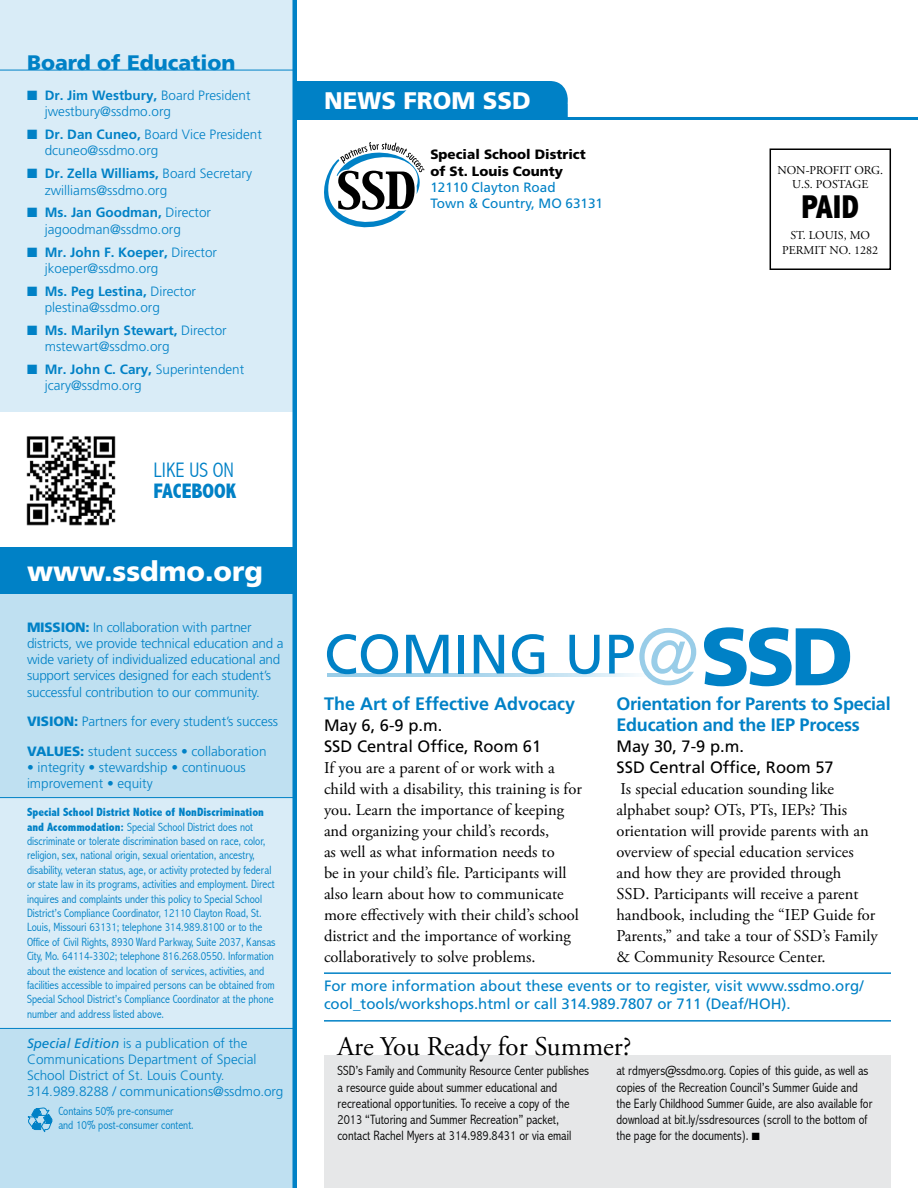
<style>
.page{position:relative;width:918px;height:1188px;background:#fff}
.page>*{position:absolute;margin:0;border:0;box-sizing:border-box;transform-origin:0 0}
.t1{font:55.5px "Frutiger";color:#0081c6}
.t2{font:800 condensed 33px "Abadi";color:#000}
.t3{font:900 27.75px "Frutiger";color:#fff}
.t4{font:27px "Adobe Garamond";color:#000}
.t5{font:900 24px "Frutiger";color:#fff}
.t6{font:900 21px "Frutiger";color:#0081c6}
.t7{font:300 condensed 21px "Abadi";color:#0081c6}
.t8{font:800 condensed 21px "Abadi";color:#0081c6}
.t9{font:700 18px/21px "Frutiger";letter-spacing:-.015em;color:#0081c6}
.t10{font:16.5px/21px "Adobe Garamond Pro";color:#000}
.t11{font:16.5px/21.1px "Frutiger";color:#000}
.t12{font:15px/18px "Frutiger";color:#0081c6}
.t13{font:300 13.5px/16.2px "Frutiger";color:#0081c6}
.t14{font:300 condensed 13.5px/16.2px "Abadi";color:#000}
.t15{font:900 13.5px/16.5px "Frutiger";color:#000}
.t16{font:13.5px/16.5px "Frutiger";color:#0081c6}
.t17{font:300 condensed 12px/14.4px "Abadi";color:#0081c6}
.t18{font:12px/14.4px "Adobe Garamond";color:#000;text-align:center}
.s1{font-weight:700}
.s2{font-weight:900}
.s3{font-weight:800}
.s4{font-weight:400;font-style:italic}
.s5{font-weight:300;font-size:79.5px;color:#99cde8}
.s6{font-weight:900;font-size:81.6px}
</style>
<div class="page">
<svg style="left:327px;top:673px;width:311px;height:4px"></svg>
<hr style="left:297px;top:117px;width:621px;height:3px;background:#0081c6">
<div style="left:0;top:0;width:297px;height:1188px;background:#d9ecf7"></div>
<svg style="left:324px;top:142px;width:100px;height:86px"></svg>
<hr style="left:0;top:70px;width:294px;height:1px;background:#0081c6">
<div style="left:297px;top:81px;width:271px;height:36px;background:#0081c6"></div>
<div style="left:770px;top:148px;width:121px;height:122px;border:2px solid #000"></div>
<div style="left:0;top:587px;width:297px;height:211px;background:#bfe0f1"></div>
<div style="left:0;top:1029px;width:297px;height:159px;background:#bfe0f1"></div>
<hr style="left:0;top:1028px;width:294px;height:1px;background:#0081c6">
<svg style="left:27px;top:1107px;width:26px;height:26px"></svg>
<hr style="left:0;top:797px;width:294px;height:1px;background:#0081c6">
<div style="left:0;top:413px;width:294px;height:136px;background:#fff"></div>
<div style="left:0;top:547px;width:295px;height:46px;background:#0081c6"></div>
<div style="left:292px;top:0;width:5px;height:1188px;background:#0081c6"></div>
<img style="left:26px;top:436px;width:90px;height:90px">
<hr style="left:324px;top:972px;width:567px;height:2px;background:#0081c6">
<hr style="left:324px;top:1020px;width:567px;height:2px;background:#0081c6">
<div style="left:324px;top:1055px;width:567px;height:133px;background:#e6e7e8"></div>
<h3 class="t6" style="left:27px;top:50px;width:210px">Board of Education</h3>
<p class="t13" style="left:45px;top:87px;width:207px;text-indent:-18px">■ <span class="s1">Dr. Jim Westbury,</span> Board President jwestbury@ssdmo.org</p>
<p class="t13" style="left:45px;top:126px;width:219px;text-indent:-18px">■ <span class="s1">Dr. Dan Cuneo,</span> Board Vice President dcuneo@ssdmo.org</p>
<p class="t13" style="left:45px;top:166px;width:209px;text-indent:-18px">■ <span class="s1">Dr. Zella Williams,</span> Board Secretary zwilliams@ssdmo.org</p>
<p class="t13" style="left:45px;top:205px;width:168px;text-indent:-18px">■ <span class="s1">Ms. Jan Goodman,</span> Director jagoodman@ssdmo.org</p>
<p class="t13" style="left:45px;top:244px;width:174px;text-indent:-18px">■ <span class="s1">Mr. John F. Koeper,</span> Director jkoeper@ssdmo.org</p>
<p class="t13" style="left:45px;top:283px;width:153px;text-indent:-18px">■ <span class="s1">Ms. Peg Lestina,</span> Director plestina@ssdmo.org</p>
<p class="t13" style="left:45px;top:322px;width:184px;text-indent:-18px">■ <span class="s1">Ms. Marilyn Stewart,</span> Director mstewart@ssdmo.org</p>
<p class="t13" style="left:45px;top:361px;width:201px;text-indent:-18px">■ <span class="s1">Mr. John C. Cary,</span> Superintendent jcary@ssdmo.org</p>
<h3 class="t7" style="left:154px;top:457px;width:82px">Like Us on</h3>
<h3 class="t8" style="left:154px;top:478px;width:84px">Facebook</h3>
<h3 class="t3" style="left:27px;top:554px;width:238px">www.ssdmo.org</h3>
<p class="t13" style="left:27px;top:619px;width:258px"><span class="s2">Mission:</span> In collaboration with partner districts, we provide technical education and a wide variety of individualized educational and support services designed for each student’s successful contribution to our community.</p>
<p class="t13" style="left:27px;top:707px;width:253px;line-height:29.7px"><span class="s2">Vision :</span> Partners for every student’s success<br><span class="s2">Values:</span> student success • collaboration</p>
<p class="t13" style="left:27px;top:759px;width:220px">• integrity • stewardship • continuous improvement • equity</p>
<p class="t17" style="left:27px;top:805px;width:250px"><span class="s3">Special School District Notice of NonDiscrimination and Accommodation:</span> Special School District does not discriminate or tolerate discrimination based on race, color, religion, sex, national origin, sexual orientation, ancestry, disability, veteran status, age, or activity protected by federal or state law in its programs, activities and employment. Direct inquires and complaints under this policy to Special School District’s Compliance Coordinator, 12110 Clayton Road, St.<br>Louis, Missouri 63131; telephone 314.989.8100 or to the Office of Civil Rights, 8930 Ward Parkway, Suite 2037, Kansas City, Mo. 64114-3302; telephone 816.268.0550. Information about the existence and location of services, activities, and facilities accessible to impaired persons can be obtained from Special School District’s Compliance Coordinator at the phone number and address listed above.</p>
<p class="t13" style="left:27px;top:1035px;width:258px"><span class="s4">Special Edition</span> is a publication of the Communications Department of Special School District of St. Louis County.<br>314.989.8288 / communications@ssdmo.org</p>
<p class="t17" style="left:58px;top:1105px;width:137px;line-height:13.5px">Contains 50% pre-consumer<br>and 10% post-consumer content.</p>
<h3 class="t5" style="left:324px;top:86px;width:208px">NEWS FROM SSD</h3>
<p class="t15" style="left:430px;top:146px;width:157px">Special School District of St. Louis County</p>
<p class="t16" style="left:430px;top:179px;width:174px">12110 Clayton Road<br>Town &amp; Country, MO 63131</p>
<p class="t18" style="left:777px;top:163px;width:107px">NON-PROFIT ORG.<br>U.S. POSTAGE</p>
<h2 class="t2" style="left:802px;top:188px;width:59px">PAID</h2>
<p class="t18" style="left:782px;top:229px;width:98px">ST. LOUIS, MO<br>PERMIT NO. 1282</p>
<h1 class="t1" style="left:324px;top:622px;width:531px">Com ing up<span class="s5">@</span> <span class="s6">SSD</span></h1>
<h3 class="t9" style="left:324px;top:693px;width:253px">The Art of Effective Advocacy</h3>
<p class="t11" style="left:324px;top:714px;width:219px">May 6, 6-9 p.m.<br>SSD Central Office, Room 61</p>
<p class="t10" style="left:324px;top:758px;width:259px">If you are a parent of or work with a child with a disability, this training is for you. Learn the importance of keeping and organizing your child’s records,<br>as well as what information needs to<br>be in your child’s file. Participants will also learn about how to communicate more effectively with their child’s school district and the importance of working collaboratively to solve problems.</p>
<h3 class="t9" style="left:616px;top:693px;width:276px">Orientation for Parents to Special<br>Education and the IEP Process</h3>
<p class="t11" style="left:616px;top:735px;width:219px">May 30, 7-9 p.m.<br>SSD Central Office, Room 57</p>
<p class="t10" style="left:616px;top:779px;width:263px">Is special education sounding like alphabet soup? OTs, PTs, IEPs? This orientation will provide parents with an overview of special education services and how they are provided through SSD. Participants will receive a parent handbook, including the “IEP Guide for Parents,” and take a tour of SSD’s Family &amp; Community Resource Center.</p>
<p class="t12" style="left:324px;top:976px;width:541px">For more information about these events or to register, visit www.ssdmo.org/ cool_tools/workshops.html or call 314.989.7807 or 711 (Deaf/HOH).</p>
<h3 class="t4" style="left:338px;top:1032px;width:296px">Are You Ready for Summer?</h3>
<p class="t14" style="left:338px;top:1063px;width:253px">SSD’s Family and Community Resource Center publishes a resource guide about summer educational and recreational opportunities. To receive a copy of the 2013 “Tutoring and Summer Recreation” packet, contact Rachel Myers at 314.989.8431 or via email</p>
<p class="t14" style="left:617px;top:1063px;width:258px">at rdmyers@ssdmo.org. Copies of this guide, as well as copies of the Recreation Council’s Summer Guide and the Early Childhood Summer Guide, are also available for download at bit.ly/ssdresources (scroll to the bottom of the page for the documents). ■</p>
</div>
